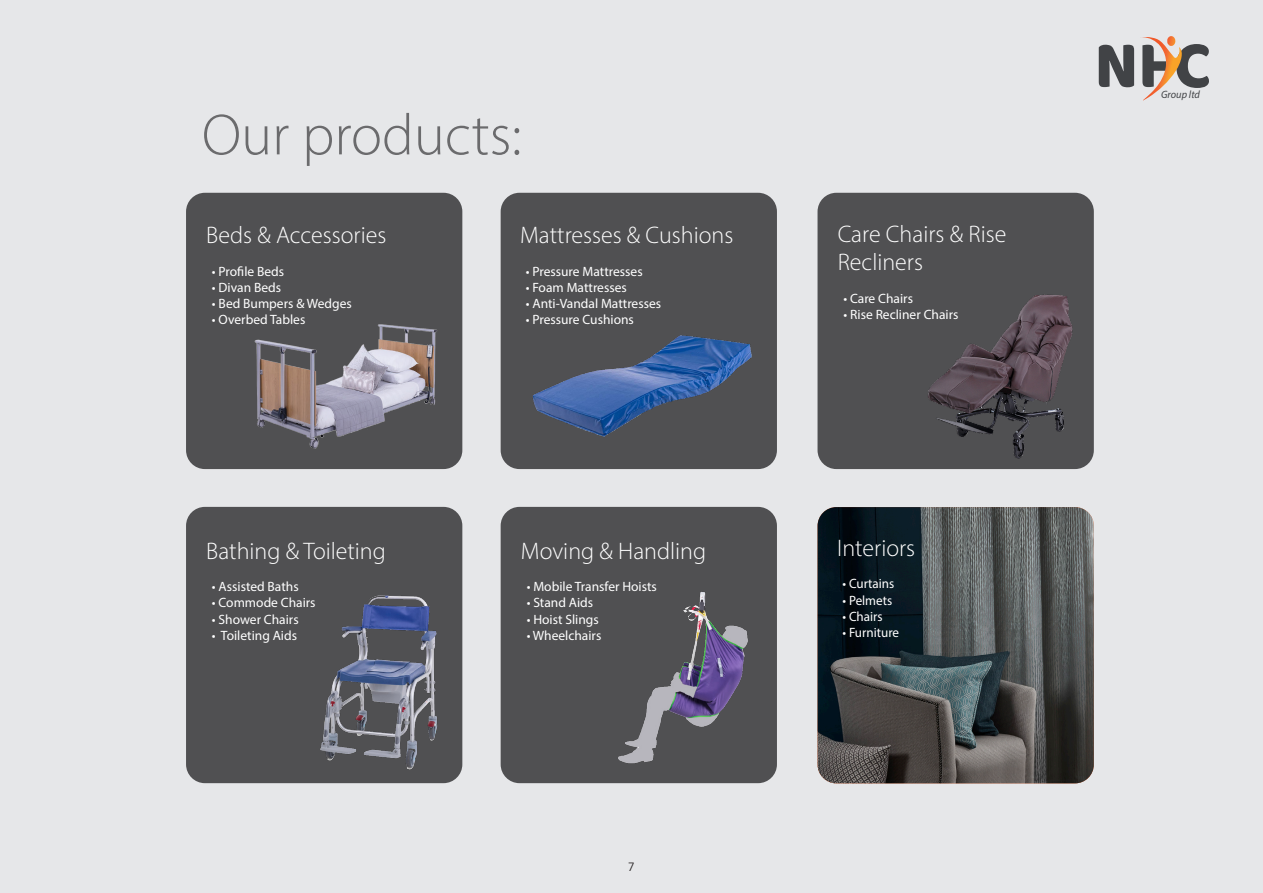
<style>
.page{position:relative;width:1263px;height:893px;background:#e6e7e9}
.page>*{position:absolute;margin:0;border:0;box-sizing:border-box;transform-origin:0 0}
.t1{font:300 58.35px "Myriad Pro";color:#6b6b6d}
.t2{font:300 24px/28.8px "Myriad Pro";color:#fff}
.t3{font:13.5px "Myriad Pro";color:#fff}
.t4{font:12px "Avenir";color:#231f20}
.t5{font:italic 10.65px "Myriad Pro";color:#414346}
</style>
<div class="page">
<svg style="left:1099px;top:36px;width:110px;height:64px"></svg>
<div style="left:186px;top:193px;width:276px;height:276px;background:#505052;border-radius:19px"></div>
<div style="left:186px;top:507px;width:276px;height:276px;background:#505052;border-radius:19px"></div>
<div style="left:501px;top:193px;width:276px;height:276px;background:#505052;border-radius:19px"></div>
<div style="left:501px;top:507px;width:276px;height:276px;background:#505052;border-radius:19px"></div>
<img style="left:254px;top:324px;width:183px;height:125px">
<img style="left:533px;top:335px;width:219px;height:102px">
<img style="left:618px;top:592px;width:130px;height:172px">
<img style="left:320px;top:595px;width:117px;height:175px">
<div style="left:817px;top:193px;width:277px;height:276px;background:#505052;border-radius:19px"></div>
<img style="left:817px;top:507px;width:277px;height:276px">
<img style="left:928px;top:294px;width:145px;height:165px">
<p class="t1" style="left:202px;top:100px;width:321px">Our products:</p>
<p class="t2" style="left:206px;top:221px;width:182px">Beds &amp; Accessories</p>
<p class="t3" style="left:212px;top:263px;width:74px">• Profile Beds</p>
<p class="t3" style="left:212px;top:279px;width:71px">• Divan Beds</p>
<p class="t3" style="left:212px;top:295px;width:141px">• Bed Bumpers &amp; Wedges</p>
<p class="t3" style="left:212px;top:312px;width:95px">• Overbed Tables</p>
<p class="t2" style="left:206px;top:536px;width:181px">Bathing &amp; Toileting</p>
<p class="t3" style="left:212px;top:578px;width:88px">• Assisted Baths</p>
<p class="t3" style="left:212px;top:594px;width:105px">• Commode Chairs</p>
<p class="t3" style="left:212px;top:611px;width:88px">• Shower Chairs</p>
<p class="t3" style="left:212px;top:627px;width:87px">• Toileting Aids</p>
<p class="t2" style="left:520px;top:221px;width:215px">Mattresses &amp; Cushions</p>
<p class="t3" style="left:526px;top:263px;width:118px">• Pressure Mattresses</p>
<p class="t3" style="left:526px;top:279px;width:103px">• Foam Mattresses</p>
<p class="t3" style="left:526px;top:295px;width:137px">• Anti-Vandal Mattresses</p>
<p class="t3" style="left:526px;top:312px;width:110px">• Pressure Cushions</p>
<p class="t2" style="left:521px;top:536px;width:187px">Moving &amp; Handling</p>
<p class="t3" style="left:527px;top:578px;width:132px">• Mobile Transfer Hoists</p>
<p class="t3" style="left:527px;top:594px;width:68px">• Stand Aids</p>
<p class="t3" style="left:527px;top:611px;width:74px">• Hoist Slings</p>
<p class="t3" style="left:527px;top:627px;width:76px">• Wheelchairs</p>
<p class="t4" style="left:628px;top:860px;width:8px">7</p>
<p class="t2" style="left:838px;top:219px;width:170px">Care Chairs &amp; Rise<br>Recliners</p>
<p class="t3" style="left:843px;top:290px;width:71px">• Care Chairs</p>
<p class="t3" style="left:843px;top:306px;width:116px">• Rise Recliner Chairs</p>
<p class="t2" style="left:837px;top:533px;width:80px">Interiors</p>
<p class="t3" style="left:842px;top:575px;width:53px">• Curtains</p>
<p class="t3" style="left:842px;top:592px;width:51px">• Pelmets</p>
<p class="t3" style="left:842px;top:608px;width:42px">• Chairs</p>
<p class="t3" style="left:842px;top:624px;width:58px">• Furniture</p>
<p class="t5" style="left:1161px;top:88px;width:40px">Group ltd</p>
</div>
